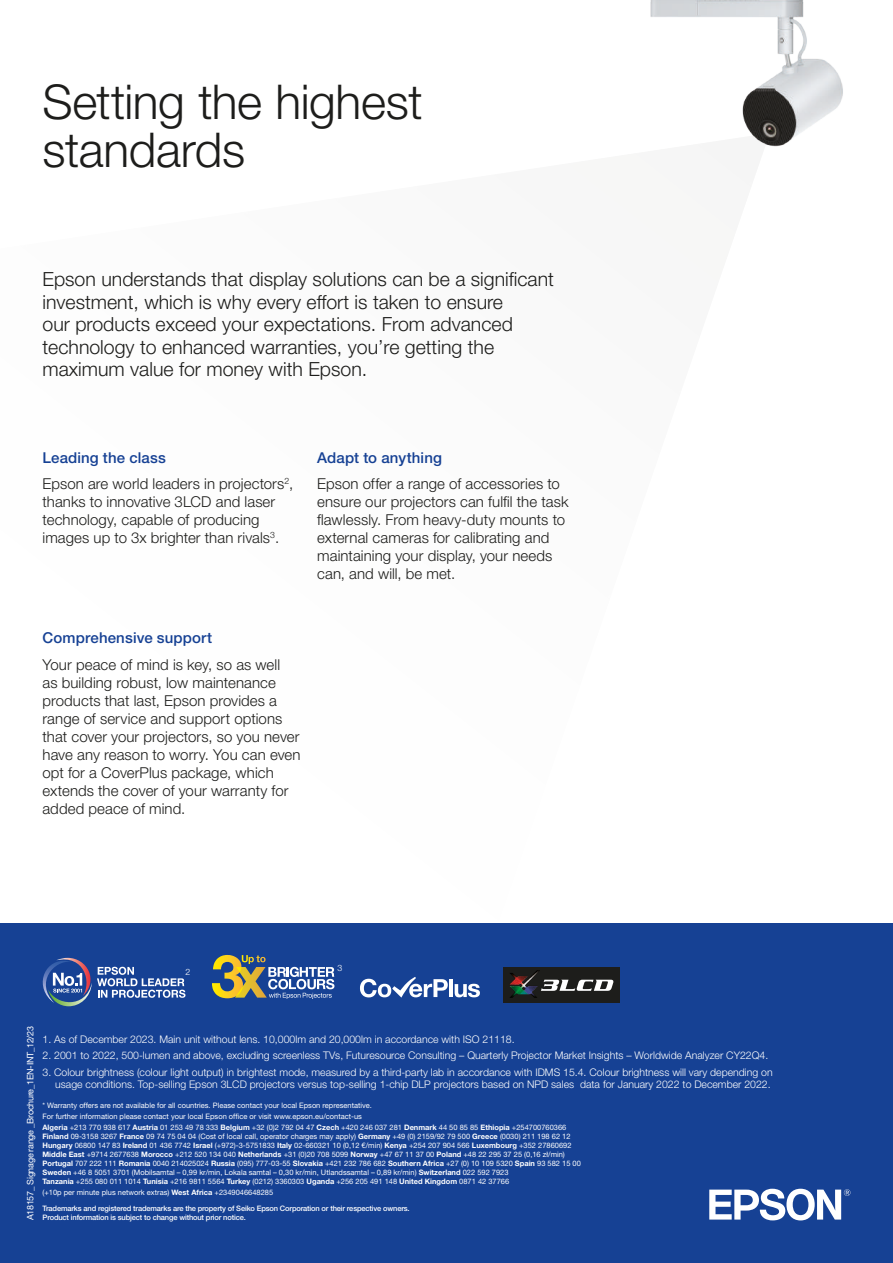
<style>
.page{position:relative;width:893px;height:1263px;background:#fff}
.page>*{position:absolute;margin:0;border:0;box-sizing:border-box;transform-origin:0 0}
.t1{font:300 48px/48px "Helvetica Neue LT Pro";letter-spacing:-.01em;color:#1d1d1b}
.t2{font:300 19.5px/22.5px "Helvetica Neue LT Pro";color:#1d1d1b}
.t3{font:300 15px/18px "Helvetica Neue LT Pro";letter-spacing:.005em;color:#1d1d1b}
.t4{font:500 15px "Helvetica Neue LT Pro";letter-spacing:.01em;color:#164194}
.t5{font:300 10.5px/12px "Helvetica Neue LT Pro";color:#fff;text-align:right}
.t6{font:9px "Helvetica Neue LT Pro";letter-spacing:-.03em;color:#fff}
.t7{font:300 8.7px "Helvetica Neue LT Pro";color:#fff}
.t8{font:7.5px/9px "Helvetica Neue LT Pro";color:#fff}
.t9{font:500 7.5px/9px "Helvetica Neue LT Pro";letter-spacing:-.02em;color:#fff}
.s1{font-weight:500;color:#164194}
.s2{font-weight:700}
</style>
<div class="page">
<img style="left:650px;top:0;width:193px;height:147px">
<div style="left:0;top:923px;width:893px;height:340px;background:#164194"></div>
<div style="left:503px;top:967px;width:117px;height:36px;background:#1d1d1b"></div>
<img style="left:509px;top:970px;width:31px;height:28px">
<svg style="left:541px;top:980px;width:73px;height:11px"></svg>
<hr style="left:449px;top:979px;width:4px;height:18px;background:#fff">
<svg style="left:455px;top:984px;width:25px;height:13px"></svg>
<svg style="left:360px;top:977px;width:88px;height:20px"></svg>
<svg style="left:42px;top:957px;width:143px;height:50px"></svg>
<svg style="left:212px;top:955px;width:122px;height:44px"></svg>
<svg style="left:709px;top:1189px;width:141px;height:31px"></svg>
<h1 class="t1" style="left:43px;top:77px;width:382px">Setting the highest standards</h1>
<p class="t2" style="left:43px;top:267px;width:513px">Epson understands that display solutions can be a significant investment, which is why every effort is taken to ensure<br>our products exceed your expectations. From advanced technology to enhanced warranties, you’re getting the maximum value for money with Epson.</p>
<h3 class="t3" style="left:43px;top:444px;width:252px;line-height:26.5px"><span class="s1">Leading the class<br></span>Epson are world leaders in projectors<sup>2</sup>,</h3>
<h3 class="t3" style="left:43px;top:492px;width:238px">thanks to innovative 3LCD and laser technology, capable of producing images up to 3x brighter than rivals<sup>3</sup>.</h3>
<h3 class="t4" style="left:317px;top:448px;width:126px">Adapt to anything</h3>
<h3 class="t3" style="left:317px;top:474px;width:253px">Epson offer a range of accessories to ensure our projectors can fulfil the task flawlessly. From heavy-duty mounts to external cameras for calibrating and maintaining your display, your needs can, and will, be met.</h3>
<h3 class="t4" style="left:43px;top:629px;width:171px">Comprehensive support</h3>
<p class="t3" style="left:43px;top:655px;width:260px">Your peace of mind is key, so as well<br>as building robust, low maintenance products that last, Epson provides a range of service and support options that cover your projectors, so you never have any reason to worry. You can even opt for a CoverPlus package, which extends the cover of your warranty for added peace of mind.</p>
<p class="t7" style="left:185px;top:967px;width:6px">2</p>
<p class="t7" style="left:338px;top:962px;width:6px">3</p>
<p class="t6" style="left:25px;top:1220px;width:196px;rotate:-90deg">A18157_ Signage range _Brochure_1EN-INT_12/23</p>
<h3 class="t5" style="left:43px;top:1033px;width:474px">1. As of December 2023. Main unit without lens. 10,000lm and 20,000lm in accordance with ISO 21118.</h3>
<h3 class="t5" style="left:43px;top:1049px;width:727px">2. 2001 to 2022, 500-lumen and above, excluding screenless TVs, Futuresource Consulting – Quarterly Projector Market Insights – Worldwide Analyzer CY22Q4.</h3>
<p class="t5" style="left:43px;top:1065px;width:732px">3. Colour brightness (colour light output) in brightest mode, measured by a third-party lab in accordance with IDMS 15.4. Colour brightness will vary depending on usage conditions. Top-selling Epson 3LCD projectors versus top-selling 1-chip DLP projectors based on NPD sales data for January 2022 to December 2022.</p>
<p class="t8" style="left:43px;top:1099px;width:525px;line-height:11.1px">* Warranty offers are not available for all countries. Please contact your local Epson representative.<br>For further information please contact your local Epson office or visit www.epson.eu/contact-us<br><span class="s2">Algeria</span> +213 770 938 617 <span class="s2">Austria</span> 01 253 49 78 333 <span class="s2">Belgium</span> +32 (0)2 792 04 47 <span class="s2">Czech</span> +420 246 037 281 <span class="s2">Denmark</span> 44 50 85 85 <span class="s2">Ethiopia</span> +254700760366</p>
<p class="t8" style="left:43px;top:1131px;width:540px"><span class="s2">Finland</span> 09-3158 3267 <span class="s2">France</span> 09 74 75 04 04 (Cost of local call, operator charges may apply) <span class="s2">Germany</span> +49 (0) 2159/92 79 500 <span class="s2">Greece</span> (0030) 211 198 62 12<br><span class="s2">Hungary</span> 06800 147 83 <span class="s2">Ireland</span> 01 436 7742 <span class="s2">Israel</span> (+972)-3-5751833 <span class="s2">Italy</span> 02-660321 10 (0,12 €/min) <span class="s2">Kenya</span> +254 207 904 566 <span class="s2">Luxembourg</span> +352 27860692<br><span class="s2">Middle East</span> +9714 2677638 <span class="s2">Morocco</span> +212 520 134 040 <span class="s2">Netherlands</span> +31 (0)20 708 5099 <span class="s2">Norway</span> +47 67 11 37 00 <span class="s2">Poland</span> +48 22 295 37 25 (0,16 zł/min)<br><span class="s2">Portugal</span> 707 222 111 <span class="s2">Romania</span> 0040 214025024 <span class="s2">Russia</span> (095) 777-03-55 <span class="s2">Slovakia</span> +421 232 786 682 <span class="s2">Southern Africa</span> +27 (0) 10 109 5320 <span class="s2">Spain</span> 93 582 15 00<br><span class="s2">Sweden</span> +46 8 5051 3701 (Mobilsamtal – 0,99 kr/min, Lokala samtal – 0,30 kr/min, Utlandssamtal – 0,89 kr/min) <span class="s2">Switzerland</span> 022 592 7923<br><span class="s2">Tanzania</span> +255 080 011 1014 <span class="s2">Tunisia</span> +216 9811 5564 <span class="s2">Turkey</span> (0212) 3360303 <span class="s2">Uganda</span> +256 205 491 148 <span class="s2">United Kingdom</span> 0871 42 37766</p>
<p class="t8" style="left:43px;top:1187px;width:232px">(+10p per minute plus network extras) <span class="s2">West Africa</span> +2349046648285</p>
<p class="t9" style="left:43px;top:1204px;width:369px">Trademarks and registered trademarks are the property of Seiko Epson Corporation or their respective owners.<br>Product information is subject to change without prior notice.</p>
</div>
